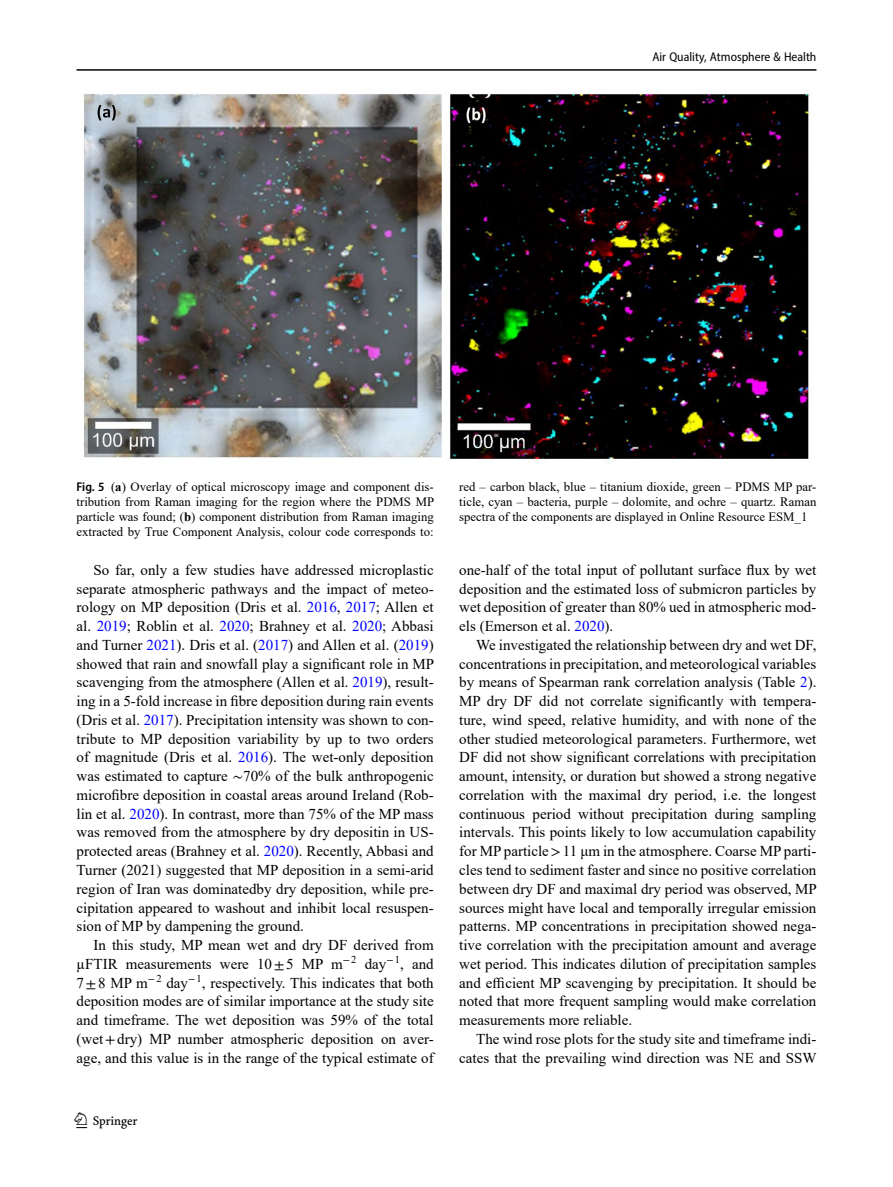
<style>
.page{position:relative;width:893px;height:1187px;background:#fff}
.page>*{position:absolute;margin:0;border:0;box-sizing:border-box;transform-origin:0 0}
.t1{font:22.5px "Springnew";color:#000}
.Body_Text_Indent{font:15px/18.8px "Times New Roman";color:#000;text-align:justify}
.Figure_Caption{font:12.75px/15px "Times New Roman";color:#000;text-align:justify}
.t2{font:semi-condensed 12.75px "Myriad Pro";color:#000}
.s1{font-family:"Myriad Pro";font-weight:600;font-stretch:semi-condensed}
.s2{font-weight:700}
.s3{color:#00f}
.s4{font-family:"STIX"}
</style>
<div class="page">
<hr style="left:77px;top:69px;width:739px;height:2px;background:#000">
<img style="left:84px;top:92px;width:725px;height:371px">
<p class="t2" style="left:652px;top:49px;width:166px">Air Quality, Atmosphere &amp; Health</p>
<p class="Figure_Caption" style="left:77px;top:479px;width:359px"><span class="s1">Fig. 5</span> (<span class="s2">a</span>) Overlay of optical microscopy image and component dis&shy;tribution from Raman imaging for the region where the PDMS MP particle was found; (<span class="s2">b</span>) component distribution from Raman imaging extracted by True Component Analysis, colour code corresponds to:</p>
<p class="Figure_Caption" style="left:459px;top:479px;width:359px">red – carbon black, blue – titanium dioxide, green – PDMS MP par&shy;ticle, cyan – bacteria, purple – dolomite, and ochre – quartz. Raman spectra of the components are displayed in Online Resource ESM_1</p>
<p class="Body_Text_Indent" style="left:77px;top:560px;width:359px;text-indent:17px">So far, only a few studies have addressed microplastic separate atmospheric pathways and the impact of meteo&shy;rology on MP deposition (Dris et al. <span class="s3">2016</span>, <span class="s3">2017</span>; Allen et al. <span class="s3">2019</span>; Roblin et al. <span class="s3">2020</span>; Brahney et al. <span class="s3">2020</span>; Abbasi and Turner <span class="s3">2021</span>). Dris et al. (<span class="s3">2017</span>) and Allen et al. (<span class="s3">2019</span>) showed that rain and snowfall play a significant role in MP scavenging from the atmosphere (Allen et al. <span class="s3">2019</span>), result&shy;ing in a 5-fold increase in fibre deposition during rain events (Dris et al. <span class="s3">2017</span>). Precipitation intensity was shown to con&shy;tribute to MP deposition variability by up to two orders of magnitude (Dris et al. <span class="s3">2016</span>). The wet-only deposition was estimated to capture <span class="s4">∼</span>70% of the bulk anthropogenic microfibre deposition in coastal areas around Ireland (Rob&shy;lin et al. <span class="s3">2020</span>). In contrast, more than 75% of the MP mass was removed from the atmosphere by dry depositin in US&shy;protected areas (Brahney et al. <span class="s3">2020</span>). Recently, Abbasi and Turner (2021) suggested that MP deposition in a semi-arid region of Iran was dominatedby dry deposition, while pre&shy;cipitation appeared to washout and inhibit local resuspen&shy;sion of MP by dampening the ground.</p>
<p class="Body_Text_Indent" style="left:77px;top:935px;width:359px;text-indent:17px">In this study, MP mean wet and dry DF derived from µFTIR measurements were 10<span class="s4">±</span>5 MP m<sup>−</sup><sup>2</sup> day<sup>−</sup><sup>1</sup>, and 7<span class="s4">±</span>8 MP m<sup>−</sup><sup>2</sup> day<sup>−</sup><sup>1</sup>, respectively. This indicates that both deposition modes are of similar importance at the study site and timeframe. The wet deposition was 59% of the total (wet<span class="s4">+</span>dry) MP number atmospheric deposition on aver&shy;age, and this value is in the range of the typical estimate of</p>
<h1 class="t1" style="left:77px;top:1107px;width:63px">1 3</h1>
<p class="Body_Text_Indent" style="left:459px;top:560px;width:359px">one-half of the total input of pollutant surface flux by wet deposition and the estimated loss of submicron particles by wet deposition of greater than 80% ued in atmospheric mod&shy;els (Emerson et al. <span class="s3">2020</span>).</p>
<p class="Body_Text_Indent" style="left:459px;top:635px;width:359px;text-indent:17px">We investigated the relationship between dry and wet DF, concentrations in precipitation, and meteorological variables by means of Spearman rank correlation analysis (Table <span class="s3">2</span>).<br>MP dry DF did not correlate significantly with tempera&shy;ture, wind speed, relative humidity, and with none of the other studied meteorological parameters. Furthermore, wet DF did not show significant correlations with precipitation amount, intensity, or duration but showed a strong negative correlation with the maximal dry period, i.e. the longest continuous period without precipitation during sampling intervals. This points likely to low accumulation capability for MP particle<span class="s4">&gt;</span>11 μm in the atmosphere. Coarse MP parti&shy;cles tend to sediment faster and since no positive correlation between dry DF and maximal dry period was observed, MP sources might have local and temporally irregular emission patterns. MP concentrations in precipitation showed nega&shy;tive correlation with the precipitation amount and average wet period. This indicates dilution of precipitation samples and efficient MP scavenging by precipitation. It should be noted that more frequent sampling would make correlation measurements more reliable.</p>
<p class="Body_Text_Indent" style="left:459px;top:1028px;width:359px;text-align:right">The wind rose plots for the study site and timeframe indi&shy;cates that the prevailing wind direction was NE and SSW</p>
</div>
